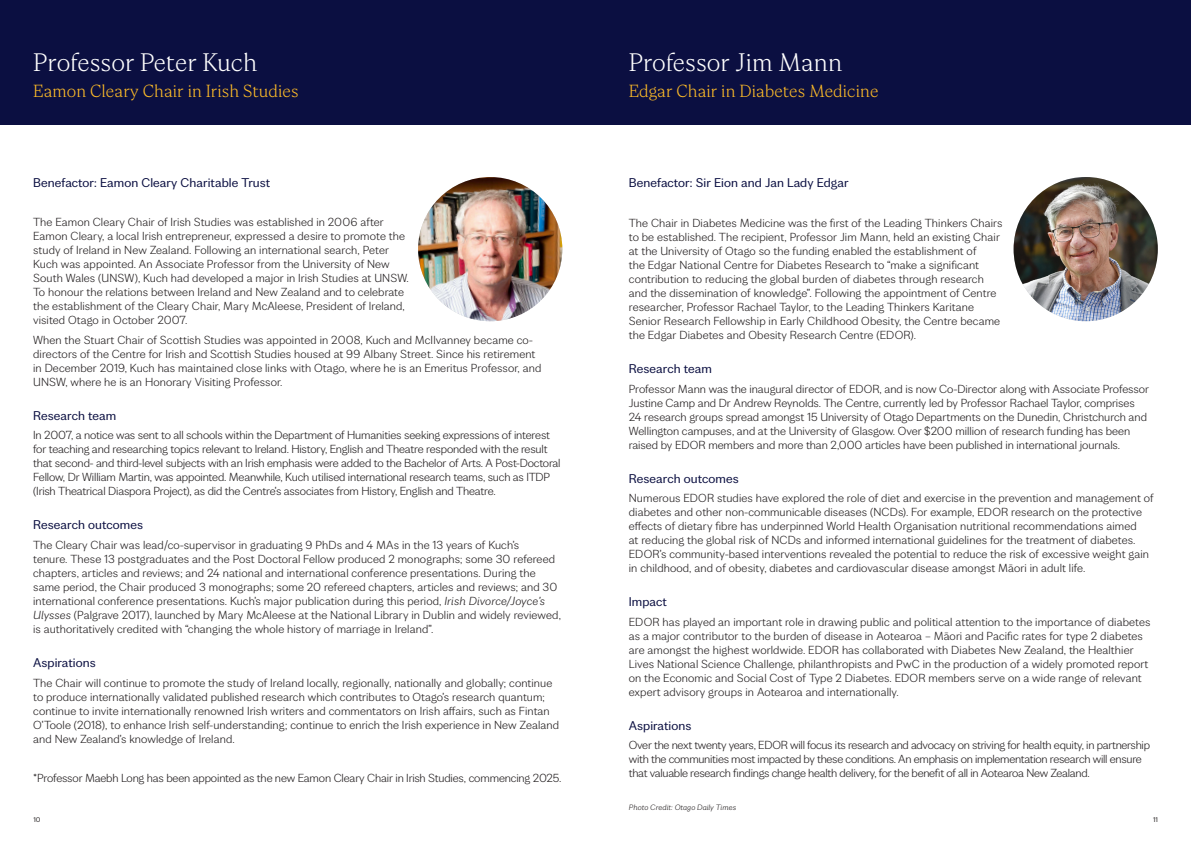
<style>
.page{position:relative;width:1191px;height:842px;background:#fff}
.page>*{position:absolute;margin:0;border:0;box-sizing:border-box;transform-origin:0 0}
.name{font:300 26px "Wickliffe";color:#fff}
.t1{font:300 18px "Wickliffe";color:#fdbb28}
.Body{font:13px "Wickliffe Sans";letter-spacing:.01em;color:#0b0f41}
.Body-2{font:300 12px/14px "Wickliffe Sans";letter-spacing:.005em;color:#231f20}
.Body-3{font:300 12px/14px "Wickliffe Sans";letter-spacing:-.02em;color:#231f20}
.Body-4{font:italic 300 8px "Wickliffe Sans";letter-spacing:.01em;color:#231f20}
.t2{font:7px "Wickliffe Sans";color:#231f20}
.s1{font-style:italic}
</style>
<div class="page">
<div style="left:595px;top:0;width:596px;height:125px;background:#0b0f41"></div>
<div style="left:0;top:0;width:596px;height:125px;background:#0b0f41"></div>
<img style="left:418px;top:177px;width:144px;height:144px;border-radius:72px">
<img style="left:1013px;top:177px;width:144px;height:144px;border-radius:72px">
<p class="name" style="left:33px;top:48px;width:226px">Professor Peter Kuch</p>
<p class="t1" style="left:33px;top:81px;width:267px">Eamon Cleary Chair in Irish Studies</p>
<p class="Body" style="left:33px;top:176px;width:238px">Benefactor: Eamon Cleary Charitable Trust</p>
<p class="Body-2" style="left:33px;top:215px;width:377px">The Eamon Cleary Chair of Irish Studies was established in 2006 after Eamon Cleary, a local Irish entrepreneur, expressed a desire to promote the study of Ireland in New Zealand. Following an international search, Peter Kuch was appointed. An Associate Professor from the University of New South Wales (UNSW), Kuch had developed a major in Irish Studies at UNSW.<br>To honour the relations between Ireland and New Zealand and to celebrate the establishment of the Cleary Chair, Mary McAleese, President of Ireland, visited Otago in October 2007.</p>
<p class="Body-2" style="left:33px;top:333px;width:510px">When the Stuart Chair of Scottish Studies was appointed in 2008, Kuch and McIlvanney became co&shy;directors of the Centre for Irish and Scottish Studies housed at 99 Albany Street. Since his retirement in December 2019, Kuch has maintained close links with Otago, where he is an Emeritus Professor, and UNSW, where he is an Honorary Visiting Professor.</p>
<h2 class="Body" style="left:33px;top:408px;width:85px">Research team</h2>
<p class="Body-2" style="left:33px;top:429px;width:529px">In 2007, a notice was sent to all schools within the Department of Humanities seeking expressions of interest for teaching and researching topics relevant to Ireland. History, English and Theatre responded with the result that second- and third-level subjects with an Irish emphasis were added to the Bachelor of Arts. A Post-Doctoral Fellow, Dr William Martin, was appointed. Meanwhile, Kuch utilised international research teams, such as ITDP (Irish Theatrical Diaspora Project), as did the Centre’s associates from History, English and Theatre.</p>
<h2 class="Body" style="left:33px;top:518px;width:112px">Research outcomes</h2>
<p class="Body-2" style="left:33px;top:538px;width:529px">The Cleary Chair was lead/co-supervisor in graduating 9 PhDs and 4 MAs in the 13 years of Kuch’s<br>tenure. These 13 postgraduates and the Post Doctoral Fellow produced 2 monographs; some 30 refereed chapters, articles and reviews; and 24 national and international conference presentations. During the same period, the Chair produced 3 monographs; some 20 refereed chapters, articles and reviews; and 30 international conference presentations. Kuch’s major publication during this period, <span class="s1">Irish Divorce/Joyce’s Ulysses</span> (Palgrave 2017), launched by Mary McAleese at the National Library in Dublin and widely reviewed, is authoritatively credited with “changing the whole history of marriage in Ireland”.</p>
<h2 class="Body" style="left:33px;top:655px;width:64px">Aspirations</h2>
<p class="Body-2" style="left:33px;top:676px;width:527px">The Chair will continue to promote the study of Ireland locally, regionally, nationally and globally; continue to produce internationally validated published research which contributes to Otago’s research quantum; continue to invite internationally renowned Irish writers and commentators on Irish affairs, such as Fintan O’Toole (2018), to enhance Irish self-understanding; continue to enrich the Irish experience in New Zealand and New Zealand’s knowledge of Ireland.</p>
<p class="Body-2" style="left:33px;top:771px;width:530px">*Professor Maebh Long has been appointed as the new Eamon Cleary Chair in Irish Studies, commencing 2025.</p>
<p class="name" style="left:628px;top:48px;width:215px">Professor Jim Mann</p>
<p class="t1" style="left:628px;top:81px;width:251px">Edgar Chair in Diabetes Medicine</p>
<p class="Body" style="left:629px;top:176px;width:221px">Benefactor: Sir Eion and Jan Lady Edgar</p>
<p class="Body-2" style="left:629px;top:216px;width:375px">The Chair in Diabetes Medicine was the first of the Leading Thinkers Chairs to be established. The recipient, Professor Jim Mann, held an existing Chair at the University of Otago so the funding enabled the establishment of<br>the Edgar National Centre for Diabetes Research to “make a significant contribution to reducing the global burden of diabetes through research and the dissemination of knowledge”. Following the appointment of Centre researcher, Professor Rachael Taylor, to the Leading Thinkers Karitane Senior Research Fellowship in Early Childhood Obesity, the Centre became the Edgar Diabetes and Obesity Research Centre (EDOR).</p>
<h2 class="Body" style="left:629px;top:362px;width:85px">Research team</h2>
<p class="Body-2" style="left:629px;top:382px;width:522px">Professor Mann was the inaugural director of EDOR, and is now Co-Director along with Associate Professor Justine Camp and Dr Andrew Reynolds. The Centre, currently led by Professor Rachael Taylor, comprises 24 research groups spread amongst 15 University of Otago Departments on the Dunedin, Christchurch and Wellington campuses, and at the University of Glasgow. Over $200 million of research funding has been raised by EDOR members and more than 2,000 articles have been published in international journals.</p>
<h2 class="Body" style="left:629px;top:471px;width:112px">Research outcomes</h2>
<p class="Body-2" style="left:629px;top:491px;width:526px">Numerous EDOR studies have explored the role of diet and exercise in the prevention and management of diabetes and other non-communicable diseases (NCDs). For example, EDOR research on the protective effects of dietary fibre has underpinned World Health Organisation nutritional recommendations aimed<br>at reducing the global risk of NCDs and informed international guidelines for the treatment of diabetes.<br>EDOR’s community-based interventions revealed the potential to reduce the risk of excessive weight gain in childhood, and of obesity, diabetes and cardiovascular disease amongst Māori in adult life.</p>
<h2 class="Body" style="left:629px;top:595px;width:40px">Impact</h2>
<p class="Body-2" style="left:629px;top:615px;width:523px">EDOR has played an important role in drawing public and political attention to the importance of diabetes as a major contributor to the burden of disease in Aotearoa – Māori and Pacific rates for type 2 diabetes are amongst the highest worldwide. EDOR has collaborated with Diabetes New Zealand, the Healthier Lives National Science Challenge, philanthropists and PwC in the production of a widely promoted report on the Economic and Social Cost of Type 2 Diabetes. EDOR members serve on a wide range of relevant expert advisory groups in Aotearoa and internationally.</p>
<h2 class="Body" style="left:629px;top:718px;width:64px">Aspirations</h2>
<p class="Body-3" style="left:629px;top:739px;width:523px">Over the next twenty years, EDOR will focus its research and advocacy on striving for health equity, in partnership with the communities most impacted by these conditions. An emphasis on implementation research will ensure that valuable research findings change health delivery, for the benefit of all in Aotearoa New Zealand.</p>
<p class="Body-4" style="left:629px;top:803px;width:109px">Photo Credit: Otago Daily Times</p>
<p class="t2" style="left:33px;top:816px;width:9px">10</p>
<p class="t2" style="left:1153px;top:816px;width:6px">11</p>
</div>
